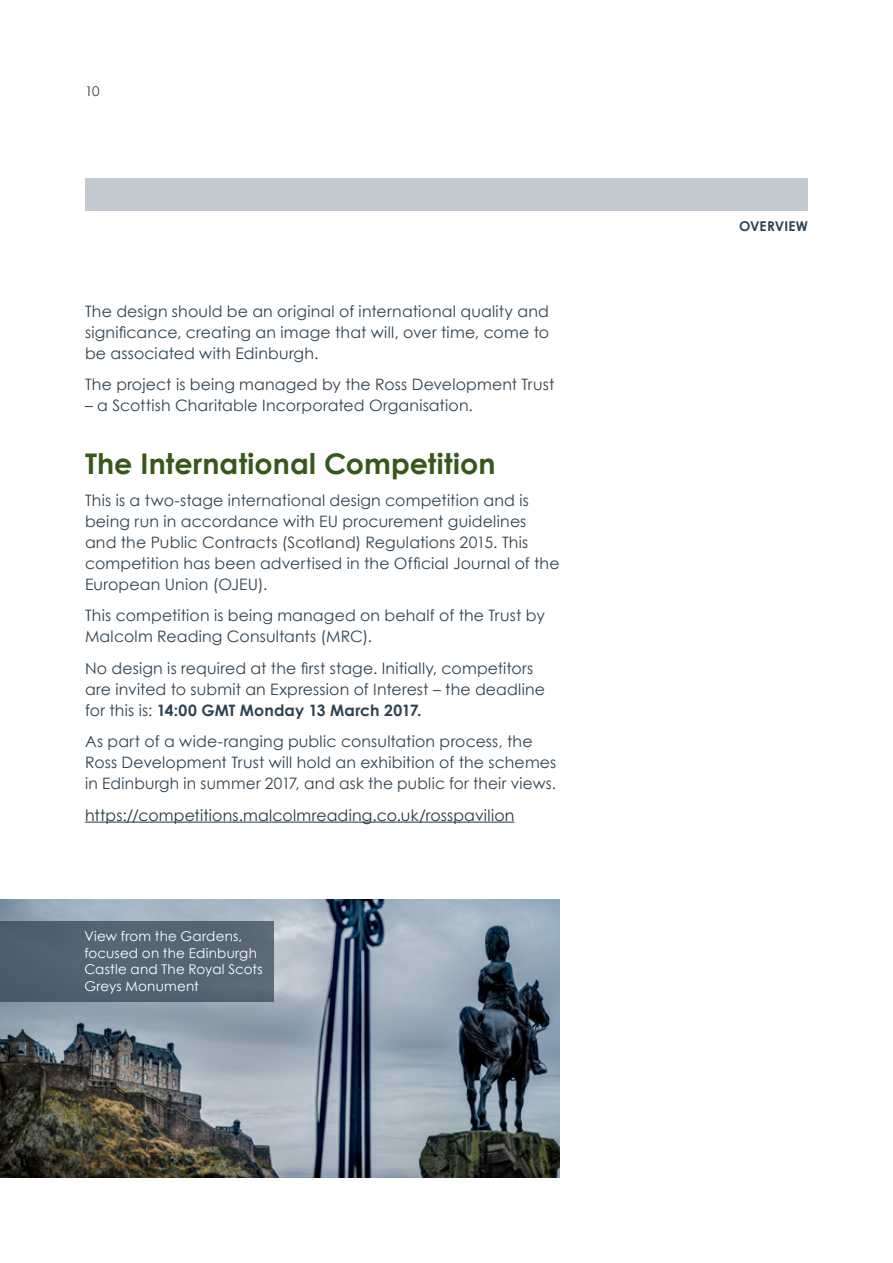
<style>
.page{position:relative;width:893px;height:1263px;background:#fff}
.page>*{position:absolute;margin:0;border:0;box-sizing:border-box;transform-origin:0 0}
.t1{font:700 28.5px "Century Gothic";letter-spacing:.005em;color:#36581b}
.t2{font:15.75px/21px "Century Gothic";letter-spacing:.01em;color:#304250}
.t3{font:15.75px "Century Gothic";letter-spacing:.01em;color:#24353f}
.t4{font:13.5px/16.5px "Century Gothic";letter-spacing:.015em;color:#fff}
.t5{font:700 13.5px "Century Gothic";letter-spacing:.01em;color:#304250}
.t6{font:13.5px "Century Gothic";color:#304250}
.s1{font-weight:700}
</style>
<div class="page">
<hr style="left:85px;top:822px;width:429px;height:1px;background:#24353f">
<div style="left:85px;top:178px;width:723px;height:33px;background:#c2c9d1"></div>
<img style="left:0;top:899px;width:560px;height:279px">
<div style="left:0;top:921px;width:274px;height:80px;background:#546572"></div>
<p class="t6" style="left:85px;top:83px;width:16px">10</p>
<p class="t2" style="left:85px;top:300px;width:465px;text-align:justify">The design should be an original of international quality and significance, creating an image that will, over time, come to be associated with Edinburgh.</p>
<p class="t2" style="left:85px;top:374px;width:471px">The project is being managed by the Ross Development Trust</p>
<p class="t2" style="left:85px;top:395px;width:389px">– a Scottish Charitable Incorporated Organisation.</p>
<h1 class="t1" style="left:85px;top:446px;width:412px">The International Competition</h1>
<p class="t2" style="left:85px;top:489px;width:476px">This is a two-stage international design competition and is being run in accordance with EU procurement guidelines and the Public Contracts (Scotland) Regulations 2015. This competition has been advertised in the Official Journal of the European Union (OJEU).</p>
<p class="t2" style="left:85px;top:605px;width:461px">This competition is being managed on behalf of the Trust by<br>Malcolm Reading Consultants (MRC).</p>
<p class="t2" style="left:85px;top:657px;width:462px">No design is required at the first stage. Initially, competitors are invited to submit an Expression of Interest – the deadline for this is: <span class="s1">14:00 GMT Monday 13 March 2017.</span></p>
<p class="t2" style="left:85px;top:731px;width:473px">As part of a wide-ranging public consultation process, the<br>Ross Development Trust will hold an exhibition of the schemes in Edinburgh in summer 2017, and ask the public for their views.</p>
<p class="t3" style="left:85px;top:805px;width:431px">https://competitions.malcolmreading.co.uk/rosspavilion</p>
<p class="t4" style="left:84px;top:928px;width:180px">View from the Gardens, focused on the Edinburgh<br>Castle and The Royal Scots<br>Greys Monument</p>
<p class="t5" style="left:739px;top:218px;width:70px">OVERVIEW</p>
</div>
